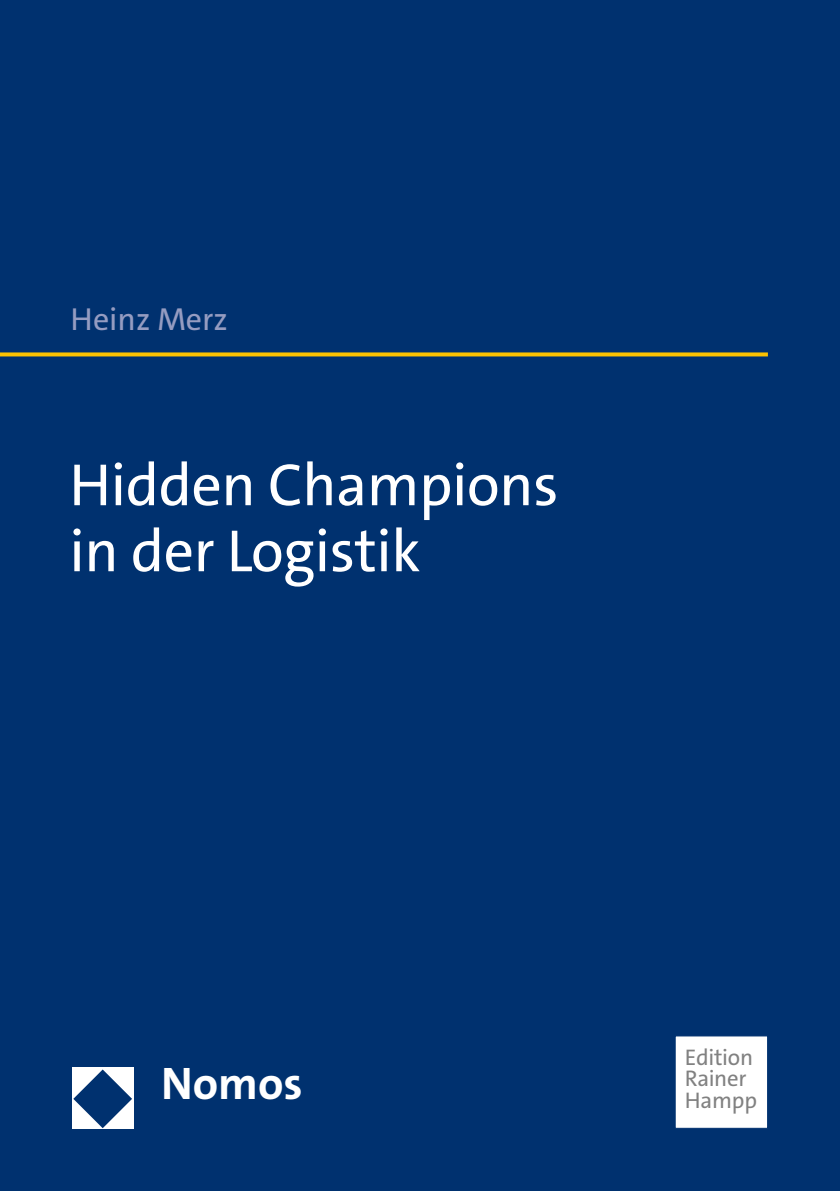
<style>
.page{position:relative;width:840px;height:1191px;background:#fff}
.page>*{position:absolute;margin:0;border:0;box-sizing:border-box;transform-origin:0 0}
.t1{font:60px/66px "The Sans C5";letter-spacing:-.01em;color:#fff}
.t2{font:700 46px "The Sans C5";color:#fff}
.t3{font:32px "The Sans C5";color:#959cc1}
.t4{font:22.8px/21.8px "The Sans C5";letter-spacing:-.01em;color:#818181}
</style>
<div class="page">
<div style="left:0;top:0;width:839px;height:1191px;background:#00316f"></div>
<div style="left:674px;top:1035px;width:93px;height:93px;background:#fff;border:1px solid #00316f"></div>
<svg style="left:0;top:352px;width:767px;height:4px;background:#dfb10c"></svg>
<div style="left:72px;top:1068px;width:61px;height:61px;background:#fff"></div>
<svg style="left:73px;top:1069px;width:59px;height:59px"></svg>
<p class="t3" style="left:71px;top:298px;width:158px">Heinz Merz</p>
<p class="t1" style="left:69px;top:452px;width:490px">Hidden Champions in der Logistik</p>
<p class="t2" style="left:161px;top:1053px;width:143px">Nomos</p>
<p class="t4" style="left:684px;top:1046px;width:70px">Edition<br>Rainer</p>
<p class="t4" style="left:684px;top:1089px;width:74px">Hampp</p>
</div>
